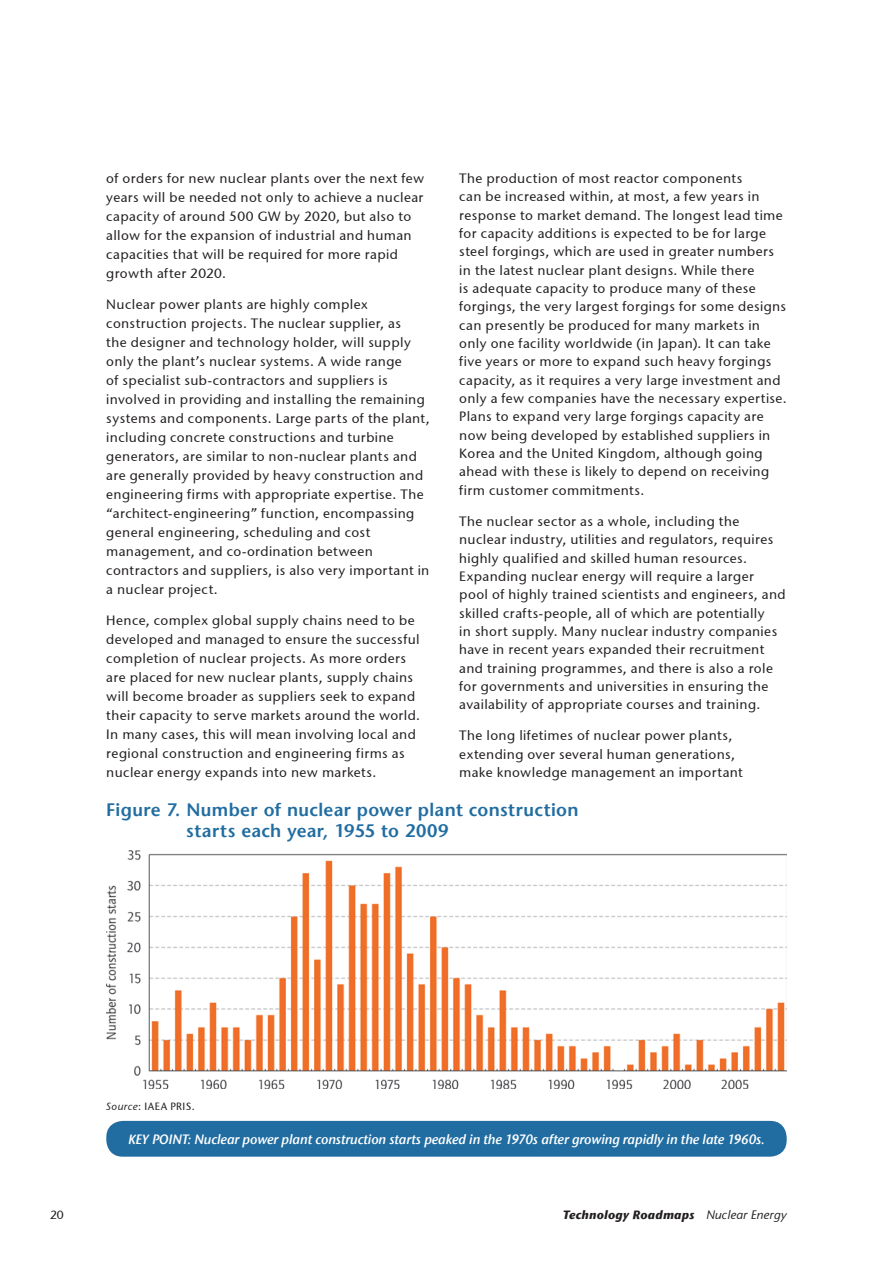
<style>
.page{position:relative;width:893px;height:1263px;background:#fff}
.page>*{position:absolute;margin:0;border:0;box-sizing:border-box;transform-origin:0 0}
.t1{font:600 18px/21px "Stone Sans LT";letter-spacing:.02em;color:#216da1}
.t2{font:13.5px/18.3px "Stone Sans ITCTT Medium";letter-spacing:.03em;color:#231f20}
.t3{font:italic 13.5px "Stone Sans ITC Semi";letter-spacing:-.01em;color:#fff}
.t4{font:italic 700 12px "Stone Sans ITC";letter-spacing:.015em;color:#231f20}
.t5{font:12px "Stone Sans ITCTT Medium";color:#231f20}
.t6{font:10.5px "Stone Sans ITCTT Medium";letter-spacing:.045em;color:#231f20}
.s1{font-style:italic}
.s2{font-family:"Stone Sans";font-weight:400}
</style>
<div class="page">
<img style="left:106px;top:851px;width:681px;height:237px">
<div style="left:106px;top:1121px;width:681px;height:36px;background:#216da1;border-radius:16px"></div>
<p class="t2" style="left:106px;top:169px;width:320px;line-height:18.9px">of orders for new nuclear plants over the next few years will be needed not only to achieve a nuclear capacity of around 500 GW by 2020, but also to allow for the expansion of industrial and human capacities that will be required for more rapid growth after 2020.</p>
<p class="t2" style="left:106px;top:295px;width:325px;line-height:18.9px">Nuclear power plants are highly complex construction projects. The nuclear supplier, as<br>the designer and technology holder, will supply only the plant’s nuclear systems. A wide range<br>of specialist sub-contractors and suppliers is involved in providing and installing the remaining systems and components. Large parts of the plant, including concrete constructions and turbine generators, are similar to non-nuclear plants and are generally provided by heavy construction and engineering firms with appropriate expertise. The “architect-engineering” function, encompassing general engineering, scheduling and cost management, and co-ordination between contractors and suppliers, is also very important in a nuclear project.</p>
<p class="t2" style="left:106px;top:611px;width:315px;line-height:18.9px">Hence, complex global supply chains need to be developed and managed to ensure the successful completion of nuclear projects. As more orders are placed for new nuclear plants, supply chains will become broader as suppliers seek to expand their capacity to serve markets around the world.<br>In many cases, this will mean involving local and regional construction and engineering firms as nuclear energy expands into new markets.</p>
<p class="t2" style="left:459px;top:169px;width:329px">The production of most reactor components<br>can be increased within, at most, a few years in response to market demand. The longest lead time for capacity additions is expected to be for large steel forgings, which are used in greater numbers in the latest nuclear plant designs. While there<br>is adequate capacity to produce many of these forgings, the very largest forgings for some designs can presently be produced for many markets in only one facility worldwide (in Japan). It can take five years or more to expand such heavy forgings capacity, as it requires a very large investment and only a few companies have the necessary expertise.<br>Plans to expand very large forgings capacity are now being developed by established suppliers in Korea and the United Kingdom, although going ahead with these is likely to depend on receiving firm customer commitments.</p>
<p class="t2" style="left:459px;top:512px;width:328px">The nuclear sector as a whole, including the nuclear industry, utilities and regulators, requires highly qualified and skilled human resources.<br>Expanding nuclear energy will require a larger pool of highly trained scientists and engineers, and skilled crafts-people, all of which are potentially<br>in short supply. Many nuclear industry companies have in recent years expanded their recruitment and training programmes, and there is also a role for governments and universities in ensuring the availability of appropriate courses and training.</p>
<p class="t2" style="left:459px;top:726px;width:285px">The long lifetimes of nuclear power plants, extending over several human generations, make knowledge management an important</p>
<h1 class="t1" style="left:186px;top:799px;width:394px;text-indent:-80px">Figure 7. Number of nuclear power plant construction starts each year, 1955 to 2009</h1>
<p class="t6" style="left:106px;top:1099px;width:90px"><span class="s1">Source</span>: IAEA PRIS.</p>
<p class="t3" style="left:128px;top:1131px;width:638px">Key point: Nuclear power plant construction starts peaked in the 1970s after growing rapidly in the late 1960s.</p>
<p class="t5" style="left:50px;top:1208px;width:15px">20</p>
<p class="t4" style="left:563px;top:1207px;width:225px">Technology Roadmaps <span class="s2">Nuclear Energy</span></p>
</div>
